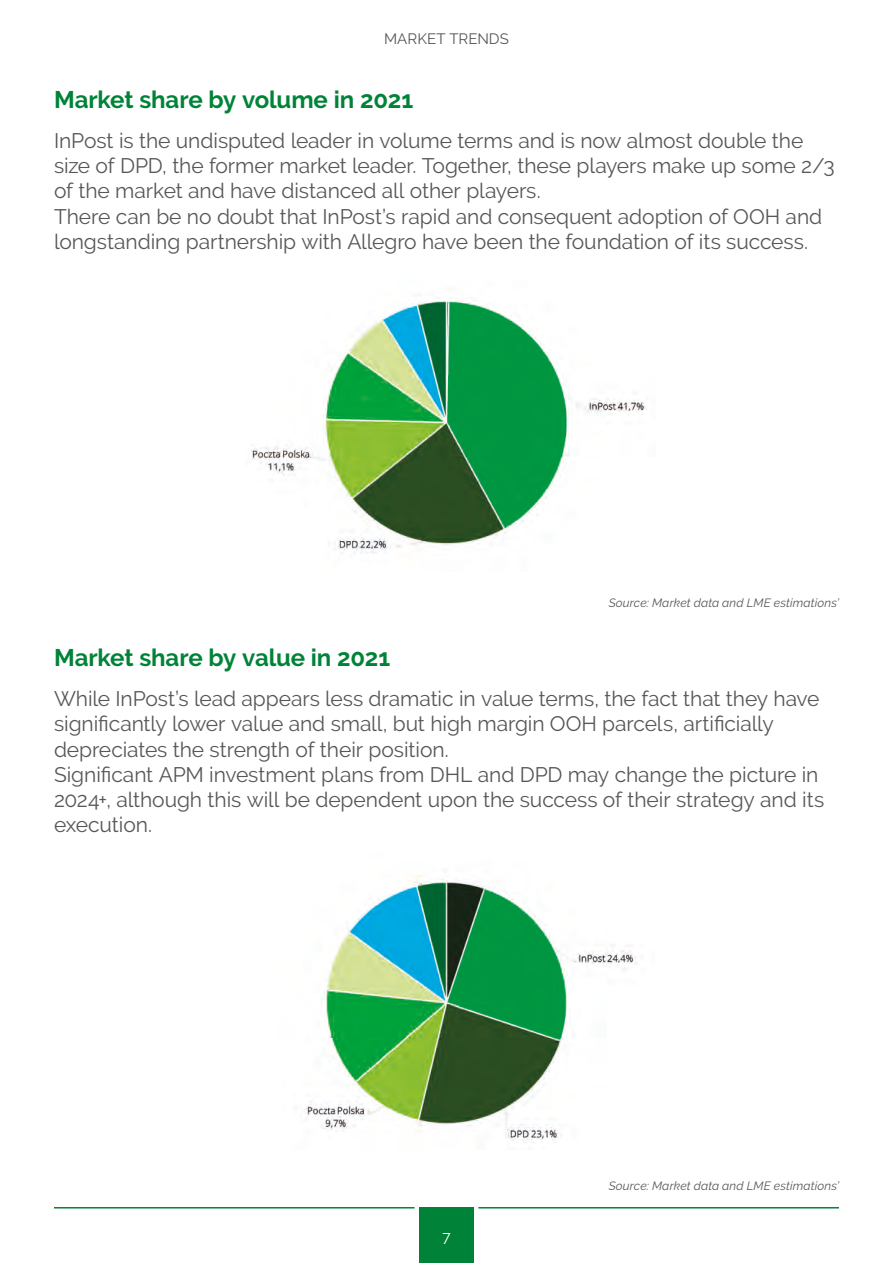
<style>
.page{position:relative;width:893px;height:1263px;background:#fff}
.page>*{position:absolute;margin:0;border:0;box-sizing:border-box;transform-origin:0 0}
.t1{font:700 24px "Raleway";letter-spacing:-.005em;color:#008338}
.t2{font:21px/25.2px "Raleway";letter-spacing:-.005em;color:#575756}
.t3{font:15.45px "Raleway";color:#fff}
.t4{font:15px "Raleway";color:#575756}
.t5{font:italic 12px "Raleway";letter-spacing:.015em;color:#575756}
</style>
<div class="page">
<div style="left:419px;top:1207px;width:55px;height:56px;background:#008338"></div>
<hr style="left:54px;top:1207px;width:361px;height:1px;background:#008338">
<hr style="left:478px;top:1207px;width:361px;height:1px;background:#008338">
<img style="left:251px;top:294px;width:396px;height:260px">
<img style="left:305px;top:870px;width:332px;height:273px">
<p class="t4" style="left:384px;top:30px;width:126px">MARKET TRENDS</p>
<p class="t1" style="left:54px;top:85px;width:361px">Market share by volume in 2021</p>
<p class="t2" style="left:54px;top:128px;width:782px">InPost is the undisputed leader in volume terms and is now almost double the size of DPD, the former market leader. Together, these players make up some 2/3 of the market and have distanced all other players.<br>There can be no doubt that InPost’s rapid and consequent adoption of OOH and longstanding partnership with Allegro have been the foundation of its success.</p>
<p class="t1" style="left:54px;top:644px;width:338px">Market share by value in 2021</p>
<p class="t5" style="left:609px;top:595px;width:232px">Source: Market data and LME estimations’</p>
<p class="t2" style="left:54px;top:686px;width:772px">While InPost’s lead appears less dramatic in value terms, the fact that they have significantly lower value and small, but high margin OOH parcels, artificially depreciates the strength of their position.<br>Significant APM investment plans from DHL and DPD may change the picture in 2024+, although this will be dependent upon the success of their strategy and its execution.</p>
<p class="t3" style="left:442px;top:1228px;width:10px">7</p>
<p class="t5" style="left:609px;top:1179px;width:232px">Source: Market data and LME estimations’</p>
</div>
